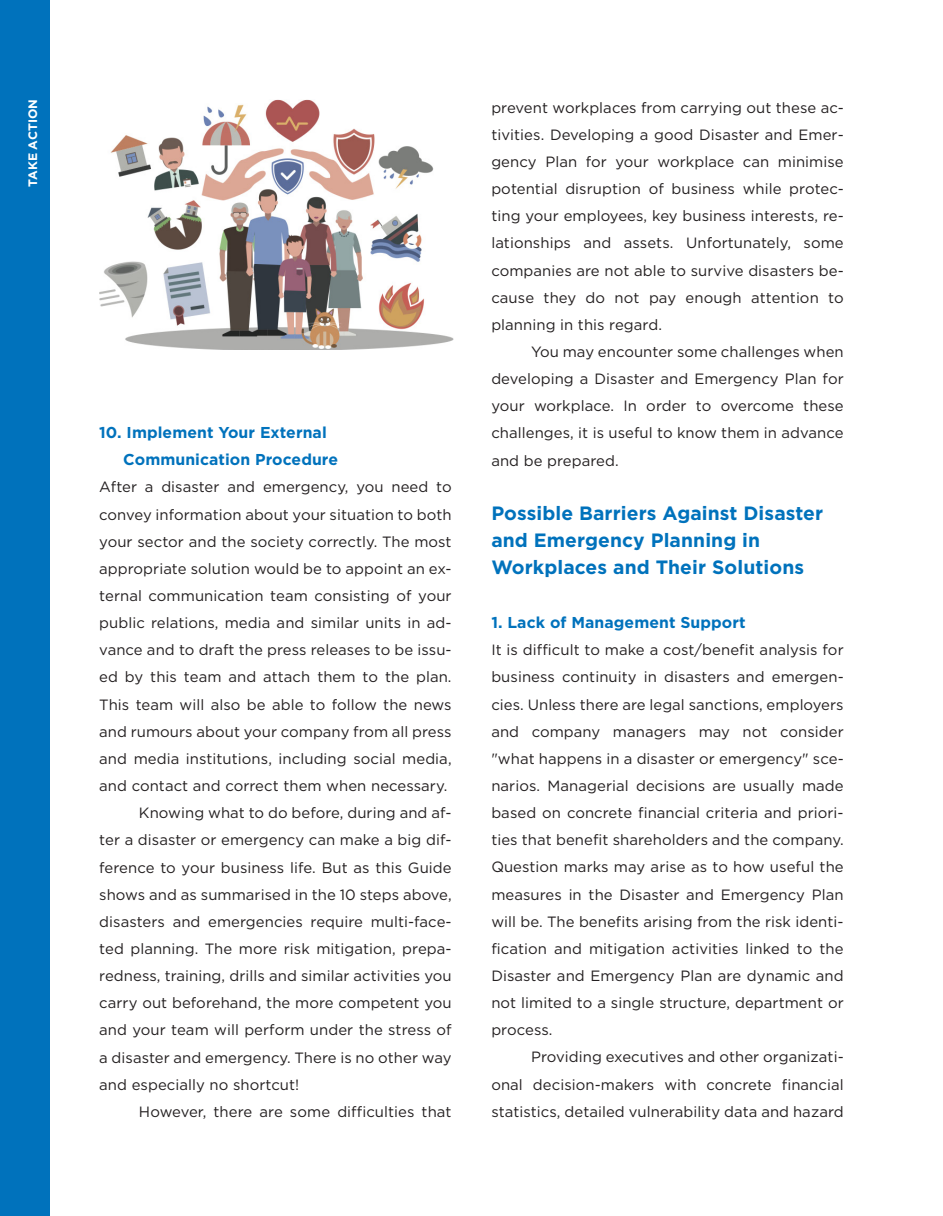
<style>
.page{position:relative;width:943px;height:1216px;background:#fff}
.page>*{position:absolute;margin:0;border:0;box-sizing:border-box;transform-origin:0 0}
.t1{font:700 19.25px/27.1px "Gotham";letter-spacing:.005em;color:#0072bc}
.t2{font:700 15.75px/27.1px "Gotham";letter-spacing:.005em;color:#0072bc}
.t3{font:14.88px/27.1px "Gotham";letter-spacing:.005em;color:#231f20;text-align:justify}
.t4{font:700 12.25px "Gotham";color:#fff}
</style>
<div class="page">
<div style="left:0;top:0;width:50px;height:1215px;background:#0072bc"></div>
<img style="left:99px;top:99px;width:354px;height:251px">
<p class="t4" style="left:25px;top:187px;width:89px;rotate:-90deg">TAKE ACTION</p>
<p class="t2" style="left:123px;top:419px;width:216px;text-indent:-24px">10. Implement Your External<br>Communication Procedure</p>
<p class="t3" style="left:99px;top:473px;width:354px">After a disaster and emergency, you need to</p>
<p class="t3" style="left:99px;top:500px;width:354px">convey information about your situation to both</p>
<p class="t3" style="left:99px;top:527px;width:354px">your sector and the society correctly. The most</p>
<p class="t3" style="left:99px;top:554px;width:354px">appropriate solution would be to appoint an ex-</p>
<p class="t3" style="left:99px;top:582px;width:354px">ternal communication team consisting of your</p>
<p class="t3" style="left:99px;top:609px;width:354px">public relations, media and similar units in ad-</p>
<p class="t3" style="left:99px;top:636px;width:354px">vance and to draft the press releases to be issu-</p>
<p class="t3" style="left:99px;top:663px;width:354px">ed by this team and attach them to the plan.</p>
<p class="t3" style="left:99px;top:690px;width:354px">This team will also be able to follow the news</p>
<p class="t3" style="left:99px;top:717px;width:354px">and rumours about your company from all press</p>
<p class="t3" style="left:99px;top:744px;width:354px">and media institutions, including social media,</p>
<p class="t3" style="left:99px;top:772px;width:349px">and contact and correct them when necessary.</p>
<p class="t3" style="left:139px;top:799px;width:314px">Knowing what to do before, during and af-</p>
<p class="t3" style="left:99px;top:826px;width:354px">ter a disaster or emergency can make a big dif-</p>
<p class="t3" style="left:99px;top:853px;width:354px">ference to your business life. But as this Guide</p>
<p class="t3" style="left:99px;top:880px;width:354px">shows and as summarised in the 10 steps above,</p>
<p class="t3" style="left:99px;top:907px;width:354px">disasters and emergencies require multi-face-</p>
<p class="t3" style="left:99px;top:934px;width:354px">ted planning. The more risk mitigation, prepa-</p>
<p class="t3" style="left:99px;top:961px;width:354px">redness, training, drills and similar activities you</p>
<p class="t3" style="left:99px;top:989px;width:354px">carry out beforehand, the more competent you</p>
<p class="t3" style="left:99px;top:1016px;width:354px">and your team will perform under the stress of</p>
<p class="t3" style="left:99px;top:1043px;width:354px">a disaster and emergency. There is no other way</p>
<p class="t3" style="left:99px;top:1070px;width:201px">and especially no shortcut!</p>
<p class="t3" style="left:139px;top:1097px;width:314px">However, there are some difficulties that</p>
<p class="t3" style="left:491px;top:93px;width:354px">prevent workplaces from carrying out these ac&shy;tivities. Developing a good Disaster and Emer&shy;gency Plan for your workplace can minimise potential disruption of business while protec&shy;ting your employees, key business interests, re&shy;lationships and assets. Unfortunately, some companies are not able to survive disasters be&shy;cause they do not pay enough attention to planning in this regard.</p>
<p class="t3" style="left:491px;top:338px;width:354px;text-indent:40px">You may encounter some challenges when developing a Disaster and Emergency Plan for your workplace. In order to overcome these challenges, it is useful to know them in advance and be prepared.</p>
<p class="t1" style="left:491px;top:499px;width:333px">Possible Barriers Against Disaster and Emergency Planning in<br>Workplaces and Their Solutions</p>
<p class="t2" style="left:491px;top:609px;width:256px">1. Lack of Management Support</p>
<p class="t3" style="left:491px;top:636px;width:354px">It is difficult to make a cost/benefit analysis for business continuity in disasters and emergen&shy;cies. Unless there are legal sanctions, employers and company managers may not consider "what happens in a disaster or emergency" sce&shy;narios. Managerial decisions are usually made based on concrete financial criteria and priori&shy;ties that benefit shareholders and the company.<br>Question marks may arise as to how useful the measures in the Disaster and Emergency Plan will be. The benefits arising from the risk identi&shy;fication and mitigation activities linked to the Disaster and Emergency Plan are dynamic and not limited to a single structure, department or process.</p>
<p class="t3" style="left:491px;top:1043px;width:354px;text-indent:40px">Providing executives and other organizati&shy;onal decision-makers with concrete financial statistics, detailed vulnerability data and hazard</p>
</div>
